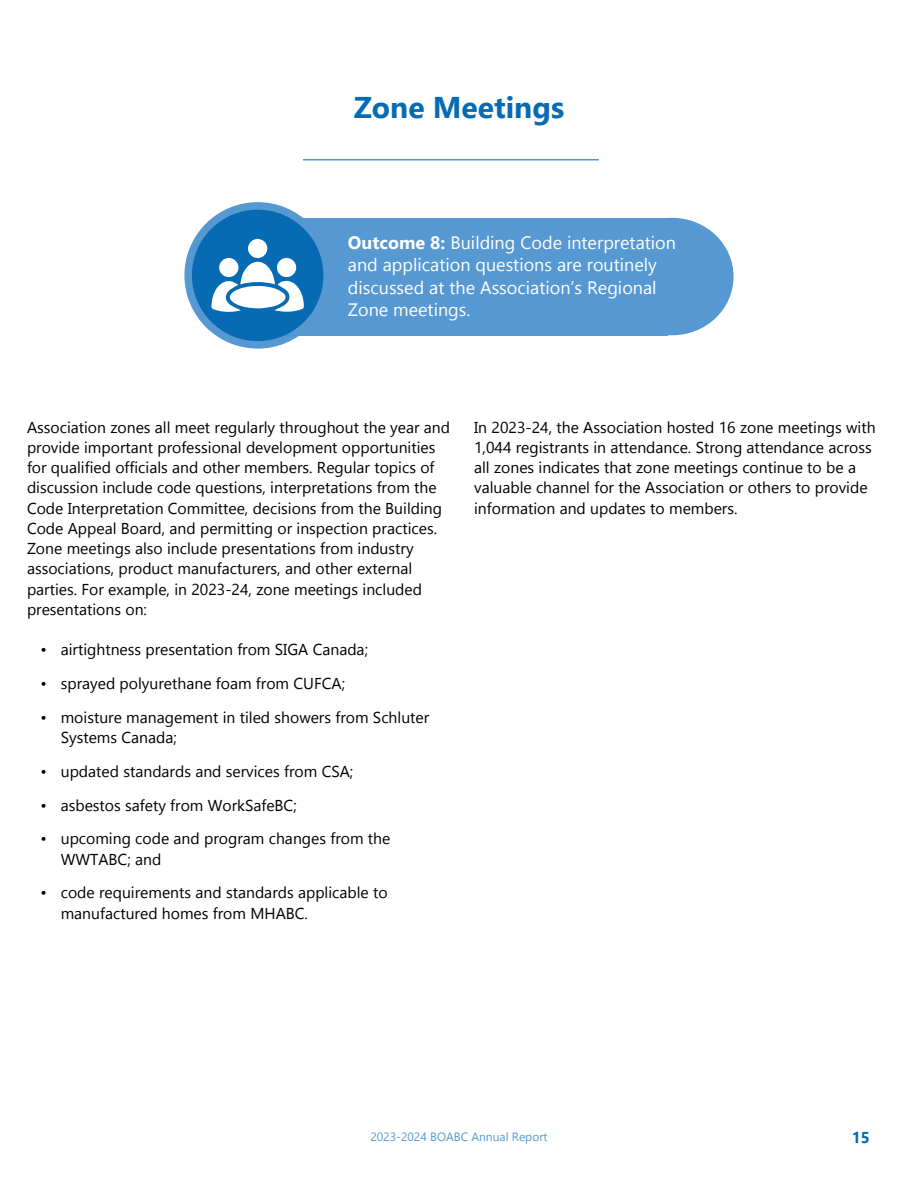
<style>
.page{position:relative;width:918px;height:1188px;background:#fff}
.page>*{position:absolute;margin:0;border:0;box-sizing:border-box;transform-origin:0 0}
.t1{font:700 30px "Gadugi";color:#066bb3}
.t2{font:18px/22.5px "Gadugi";color:#fff}
.t3{font:15.75px/20.2px "Gadugi";color:#000}
.t4{font:700 15.75px "Gadugi";color:#066bb3}
.t5{font:12px "Gadugi";color:#5698d2}
.s1{font-weight:700}
</style>
<div class="page">
<div style="left:228px;top:218px;width:440px;height:117px;background:#5698d2"></div>
<div style="left:611px;top:218px;width:123px;height:117px;background:#5698d2;border-radius:50%"></div>
<div style="left:188px;top:206px;width:139px;height:139px;background:#066bb3;border-radius:50%"></div>
<div style="left:184px;top:202px;width:147px;height:147px;border:8px solid #5698d2;border-radius:50%"></div>
<svg style="left:211px;top:260px;width:93px;height:52px"></svg>
<div style="left:219px;top:258px;width:20px;height:19px;background:#fff;border-radius:50%"></div>
<div style="left:248px;top:239px;width:19px;height:19px;background:#fff;border-radius:50%"></div>
<div style="left:277px;top:258px;width:19px;height:19px;background:#fff;border-radius:50%"></div>
<hr style="left:303px;top:159px;width:296px;height:1px;background:#5698d2">
<h1 class="t1" style="left:354px;top:89px;width:212px">Zone Meetings</h1>
<p class="t2" style="left:348px;top:231px;width:330px"><span class="s1">Outcome 8:</span> Building Code interpretation and application questions are routinely discussed at the Association’s Regional Zone meetings.</p>
<p class="t3" style="left:27px;top:417px;width:425px">Association zones all meet regularly throughout the year and provide important professional development opportunities for qualified officials and other members. Regular topics of discussion include code questions, interpretations from the Code Interpretation Committee, decisions from the Building Code Appeal Board, and permitting or inspection practices.<br>Zone meetings also include presentations from industry associations, product manufacturers, and other external parties. For example, in 2023-24, zone meetings included presentations on:</p>
<p class="t3" style="left:40px;top:640px;width:329px">• airtightness presentation from SIGA Canada;</p>
<p class="t3" style="left:40px;top:673px;width:306px">• sprayed polyurethane foam from CUFCA;</p>
<p class="t3" style="left:61px;top:707px;width:370px;text-indent:-20px">• moisture management in tiled showers from Schluter<br>Systems Canada;</p>
<p class="t3" style="left:40px;top:761px;width:314px">• updated standards and services from CSA;</p>
<p class="t3" style="left:40px;top:795px;width:258px">• asbestos safety from WorkSafeBC;</p>
<p class="t3" style="left:61px;top:829px;width:331px;text-indent:-20px">• upcoming code and program changes from the<br>WWTABC; and</p>
<p class="t3" style="left:61px;top:883px;width:328px;text-indent:-20px">• code requirements and standards applicable to manufactured homes from MHABC.</p>
<p class="t3" style="left:474px;top:417px;width:403px">In 2023-24, the Association hosted 16 zone meetings with 1,044 registrants in attendance. Strong attendance across all zones indicates that zone meetings continue to be a valuable channel for the Association or others to provide information and updates to members.</p>
<p class="t5" style="left:370px;top:1129px;width:179px">2023-2024 BOABC Annual Report</p>
<p class="t4" style="left:852px;top:1128px;width:20px">15</p>
</div>
